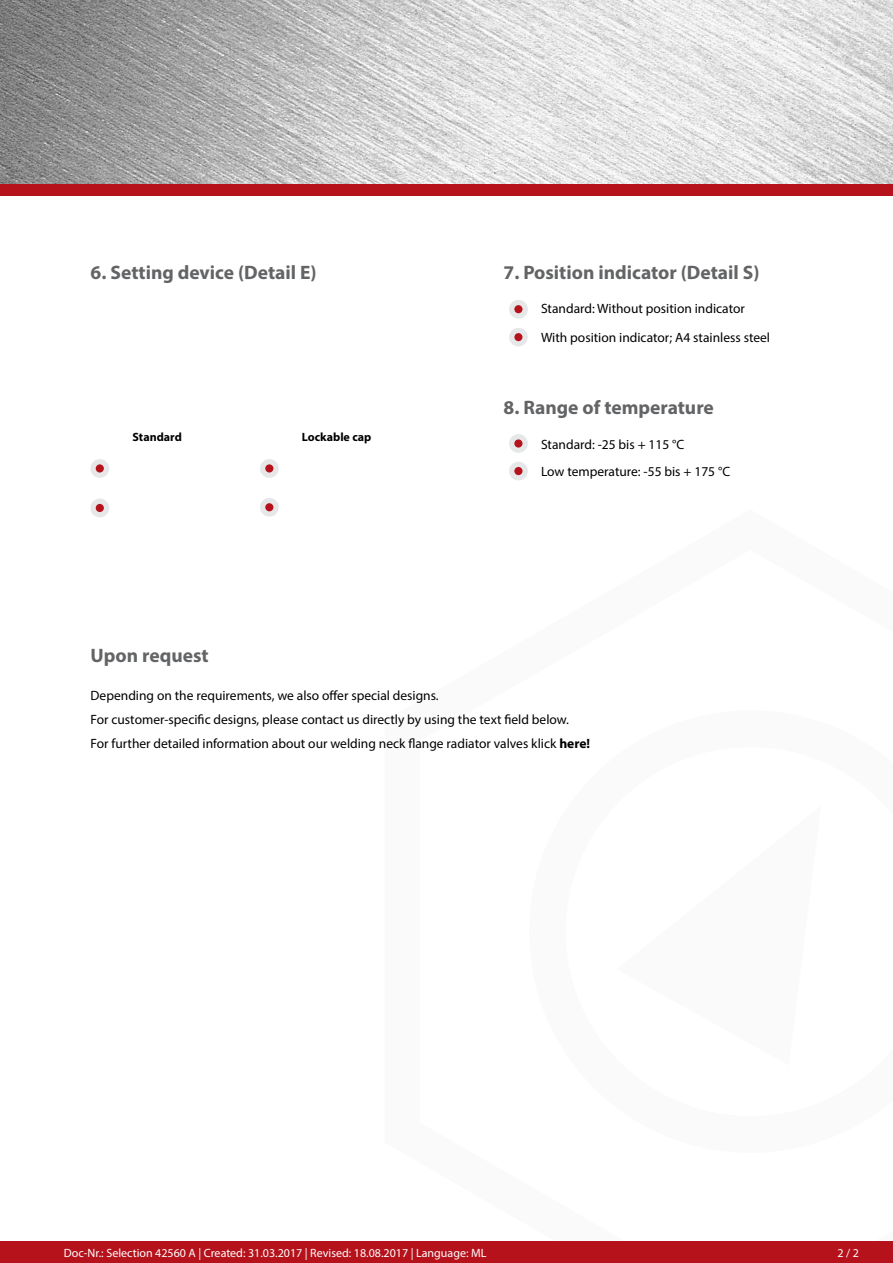
<style>
.page{position:relative;width:893px;height:1263px;background:#fff}
.page>*{position:absolute;margin:0;border:0;box-sizing:border-box;transform-origin:0 0}
.t1{font:700 19.5px "Myriad Pro";color:#636466}
.t2{font:13.5px/24.3px "Myriad Pro";color:#000}
.t3{font:12px "Myriad Pro";color:#fff}
.t4{font:700 12px "Myriad Pro";color:#000}
.s1{font-weight:700}
</style>
<div class="page">
<img style="left:0;top:0;width:893px;height:184px">
<div style="left:0;top:1242px;width:893px;height:21px;background:#b5121b"></div>
<div style="left:0;top:184px;width:893px;height:12px;background:#b5121b"></div>
<div style="left:509px;top:434px;width:19px;height:19px;background:#e6e7e8;border-radius:50%"></div>
<div style="left:514px;top:439px;width:8px;height:9px;background:#b5121b;border-radius:50%"></div>
<div style="left:509px;top:462px;width:19px;height:18px;background:#e6e7e8;border-radius:50%"></div>
<div style="left:514px;top:467px;width:8px;height:8px;background:#b5121b;border-radius:50%"></div>
<div style="left:509px;top:328px;width:19px;height:18px;background:#e6e7e8;border-radius:50%"></div>
<div style="left:514px;top:333px;width:8px;height:8px;background:#b5121b;border-radius:50%"></div>
<div style="left:509px;top:300px;width:19px;height:19px;background:#e6e7e8;border-radius:50%"></div>
<div style="left:514px;top:305px;width:8px;height:8px;background:#b5121b;border-radius:50%"></div>
<div style="left:90px;top:499px;width:19px;height:18px;background:#e6e7e8;border-radius:50%"></div>
<div style="left:96px;top:504px;width:8px;height:8px;background:#b5121b;border-radius:50%"></div>
<div style="left:90px;top:459px;width:19px;height:19px;background:#e6e7e8;border-radius:50%"></div>
<div style="left:96px;top:464px;width:8px;height:8px;background:#b5121b;border-radius:50%"></div>
<div style="left:260px;top:498px;width:19px;height:19px;background:#e6e7e8;border-radius:50%"></div>
<div style="left:265px;top:503px;width:8px;height:8px;background:#b5121b;border-radius:50%"></div>
<div style="left:260px;top:459px;width:19px;height:19px;background:#e6e7e8;border-radius:50%"></div>
<div style="left:265px;top:464px;width:8px;height:8px;background:#b5121b;border-radius:50%"></div>
<h1 class="t1" style="left:91px;top:260px;width:228px">6. Setting device (Detail E)</h1>
<h1 class="t1" style="left:504px;top:260px;width:258px">7. Position indicator (Detail S)</h1>
<p class="t2" style="left:541px;top:296px;width:205px">Standard: Without position indicator</p>
<p class="t4" style="left:133px;top:430px;width:51px">Standard</p>
<p class="t4" style="left:302px;top:430px;width:71px">Lockable cap</p>
<h1 class="t1" style="left:91px;top:642px;width:120px">Upon request</h1>
<p class="t2" style="left:541px;top:325px;width:231px">With position indicator; A4 stainless steel</p>
<h1 class="t1" style="left:504px;top:395px;width:212px">8. Range of temperature</h1>
<p class="t2" style="left:541px;top:430px;width:191px;line-height:27.9px">Standard: -25 bis + 115 °C<br>Low temperature: -55 bis + 175 °C</p>
<p class="t2" style="left:91px;top:683px;width:501px">Depending on the requirements, we also offer special designs.<br>For customer-specific designs, please contact us directly by using the text field below.<br>For further detailed information about our welding neck flange radiator valves klick <span class="s1">here!</span></p>
<p class="t3" style="left:64px;top:1245px;width:424px">Doc-Nr.: Selection 42560 A | Created: 31.03.2017 | Revised: 18.08.2017 | Language: ML</p>
<p class="t3" style="left:837px;top:1245px;width:23px">2 / 2</p>
</div>
